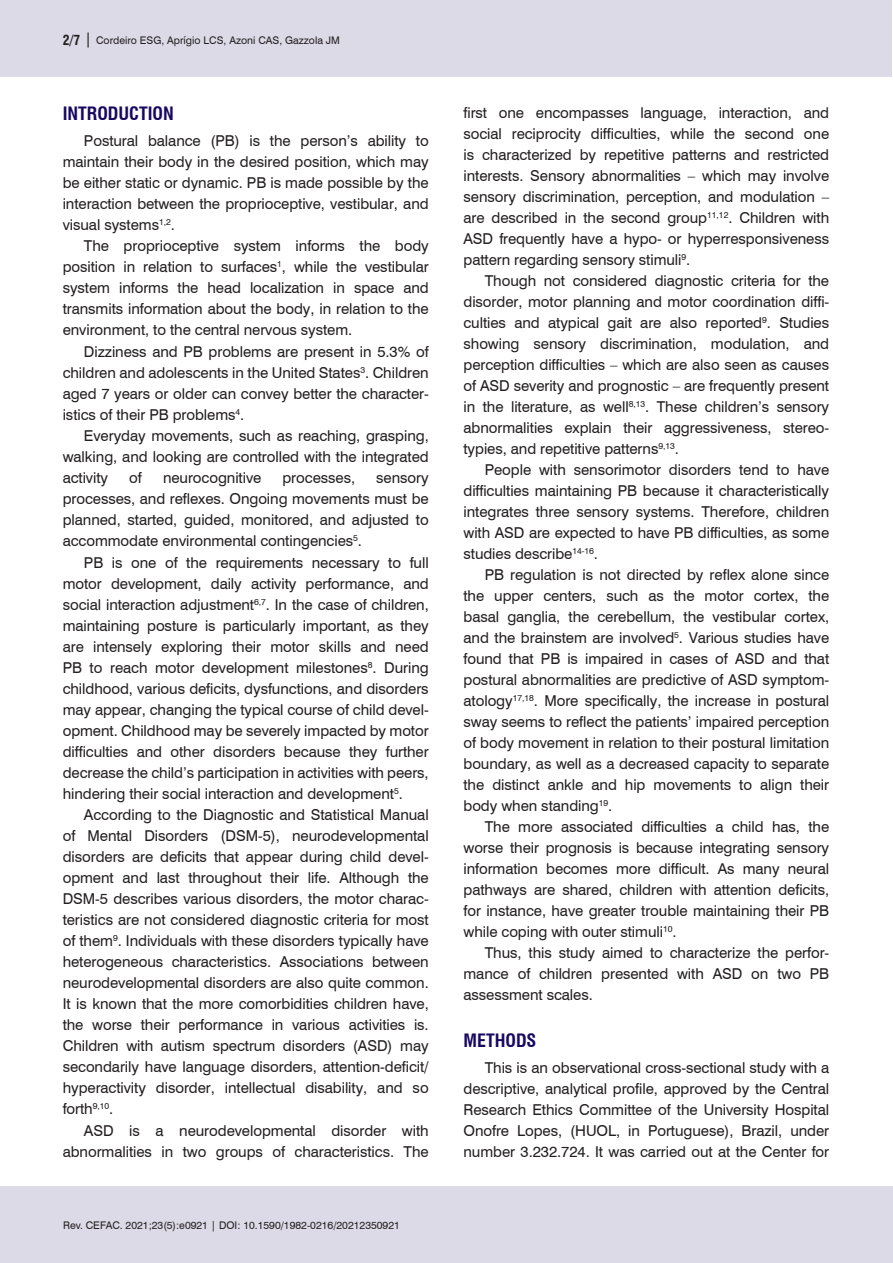
<style>
.page{position:relative;width:893px;height:1263px;background:#fff}
.page>*{position:absolute;margin:0;border:0;box-sizing:border-box;transform-origin:0 0}
.Nivel_1{font:700 condensed 18px "Swiss 721 BT";color:#18085f}
.Corpo_do_texto_INGL{font:15px/21px "Swiss 721 BT";letter-spacing:-.005em;color:#231f20;text-align:justify}
.t1{font:10.5px "Swiss 721 BT";color:#231f20}
.s1{font-weight:700;font-stretch:condensed;font-size:13.5px}
.s2{font-size:15px}
</style>
<div class="page">
<div style="left:0;top:1186px;width:892px;height:77px;background:#dcdae7"></div>
<div style="left:0;top:0;width:892px;height:77px;background:#dcdae7"></div>
<p class="t1" style="left:63px;top:34px;width:279px"><span class="s1">2/7</span> <span class="s2">|</span> Cordeiro ESG, Aprígio LCS, Azoni CAS, Gazzola JM</p>
<p class="Nivel_1" style="left:63px;top:103px;width:113px">INTRODUCTION</p>
<p class="Corpo_do_texto_INGL" style="left:63px;top:130px;width:368px;text-indent:21px">Postural balance (PB) is the person’s ability to maintain their body in the desired position, which may be either static or dynamic. PB is made possible by the interaction between the proprioceptive, vestibular, and visual systems<sup>1,2</sup>.</p>
<p class="Corpo_do_texto_INGL" style="left:63px;top:235px;width:368px;text-indent:21px">The proprioceptive system informs the body position in relation to surfaces<sup>1</sup>, while the vestibular system informs the head localization in space and transmits information about the body, in relation to the environment, to the central nervous system.</p>
<p class="Corpo_do_texto_INGL" style="left:63px;top:341px;width:368px;text-indent:21px">Dizziness and PB problems are present in 5.3% of children and adolescents in the United States<sup>3</sup>. Children aged 7 years or older can convey better the character&shy;istics of their PB problems<sup>4</sup>.</p>
<p class="Corpo_do_texto_INGL" style="left:63px;top:425px;width:368px;text-indent:21px">Everyday movements, such as reaching, grasping, walking, and looking are controlled with the integrated activity</p>
<p class="Corpo_do_texto_INGL" style="left:129px;top:467px;width:14px">of</p>
<p class="Corpo_do_texto_INGL" style="left:163px;top:467px;width:100px">neurocognitive</p>
<p class="Corpo_do_texto_INGL" style="left:282px;top:467px;width:74px">processes,</p>
<p class="Corpo_do_texto_INGL" style="left:63px;top:467px;width:368px;text-indent:314px">sensory processes, and reflexes. Ongoing movements must be planned, started, guided, monitored, and adjusted to accommodate environmental contingencies<sup>5</sup>.</p>
<p class="Corpo_do_texto_INGL" style="left:63px;top:552px;width:368px;text-indent:21px">PB is one of the requirements necessary to full motor development, daily activity performance, and social interaction adjustment<sup>6,7</sup>. In the case of children, maintaining posture is particularly important, as they are intensely exploring their motor skills and need PB to reach motor development milestones<sup>8</sup>. During childhood, various deficits, dysfunctions, and disorders may appear, changing the typical course of child devel&shy;opment. Childhood may be severely impacted by motor difficulties and other disorders because they further decrease the child’s participation in activities with peers, hindering their social interaction and development<sup>5</sup>.</p>
<p class="Corpo_do_texto_INGL" style="left:63px;top:804px;width:368px;text-indent:21px">According to the Diagnostic and Statistical Manual of Mental Disorders (DSM-5), neurodevelopmental disorders are deficits that appear during child devel&shy;opment and last throughout their life. Although the DSM-5 describes various disorders, the motor charac&shy;teristics are not considered diagnostic criteria for most of them<sup>9</sup>. Individuals with these disorders typically have heterogeneous characteristics. Associations between neurodevelopmental disorders are also quite common.<br>It is known that the more comorbidities children have, the worse their performance in various activities is.<br>Children with autism spectrum disorders (ASD) may secondarily have language disorders, attention-deficit/ hyperactivity disorder, intellectual disability, and so forth<sup>9,10</sup>.</p>
<p class="Corpo_do_texto_INGL" style="left:63px;top:1120px;width:368px;text-align:right">ASD is a neurodevelopmental disorder with abnormalities in two groups of characteristics. The</p>
<p class="t1" style="left:63px;top:1218px;width:338px">Rev. CEFAC. 2021;23(5):e0921 | DOI: 10.1590/1982-0216/20212350921</p>
<p class="Corpo_do_texto_INGL" style="left:463px;top:102px;width:367px">first one encompasses language, interaction, and social reciprocity difficulties, while the second one is characterized by repetitive patterns and restricted interests. Sensory abnormalities – which may involve sensory discrimination, perception, and modulation – are described in the second group<sup>11,12</sup>. Children with ASD frequently have a hypo- or hyperresponsiveness pattern regarding sensory stimuli<sup>9</sup>.</p>
<p class="Corpo_do_texto_INGL" style="left:463px;top:270px;width:367px;text-indent:21px">Though not considered diagnostic criteria for the disorder, motor planning and motor coordination diffi&shy;culties and atypical gait are also reported<sup>9</sup>. Studies showing sensory discrimination, modulation, and perception difficulties – which are also seen as causes of ASD severity and prognostic – are frequently present in the literature, as well<sup>8,13</sup>. These children’s sensory abnormalities explain their aggressiveness, stereo&shy;typies, and repetitive patterns<sup>9,13</sup>.</p>
<p class="Corpo_do_texto_INGL" style="left:463px;top:459px;width:367px;text-indent:21px">People with sensorimotor disorders tend to have difficulties maintaining PB because it characteristically integrates three sensory systems. Therefore, children with ASD are expected to have PB difficulties, as some studies describe<sup>14-16</sup>.</p>
<p class="Corpo_do_texto_INGL" style="left:463px;top:564px;width:367px;text-indent:21px">PB regulation is not directed by reflex alone since the upper centers, such as the motor cortex, the basal ganglia, the cerebellum, the vestibular cortex, and the brainstem are involved<sup>5</sup>. Various studies have found that PB is impaired in cases of ASD and that postural abnormalities are predictive of ASD symptom&shy;atology<sup>17,18</sup>. More specifically, the increase in postural sway seems to reflect the patients’ impaired perception of body movement in relation to their postural limitation boundary, as well as a decreased capacity to separate the distinct ankle and hip movements to align their body when standing<sup>19</sup>.</p>
<p class="Corpo_do_texto_INGL" style="left:463px;top:816px;width:367px;text-indent:21px">The more associated difficulties a child has, the worse their prognosis is because integrating sensory information becomes more difficult. As many neural pathways are shared, children with attention deficits, for instance, have greater trouble maintaining their PB while coping with outer stimuli<sup>10</sup>.</p>
<p class="Corpo_do_texto_INGL" style="left:463px;top:942px;width:367px;text-indent:21px">Thus, this study aimed to characterize the perfor&shy;mance of children presented with ASD on two PB assessment scales.</p>
<p class="Nivel_1" style="left:463px;top:1030px;width:74px">METHODS</p>
<p class="Corpo_do_texto_INGL" style="left:463px;top:1057px;width:367px;text-indent:21px">This is an observational cross-sectional study with a descriptive, analytical profile, approved by the Central Research Ethics Committee of the University Hospital Onofre Lopes, (HUOL, in Portuguese), Brazil, under number 3.232.724. It was carried out at the Center for</p>
</div>
